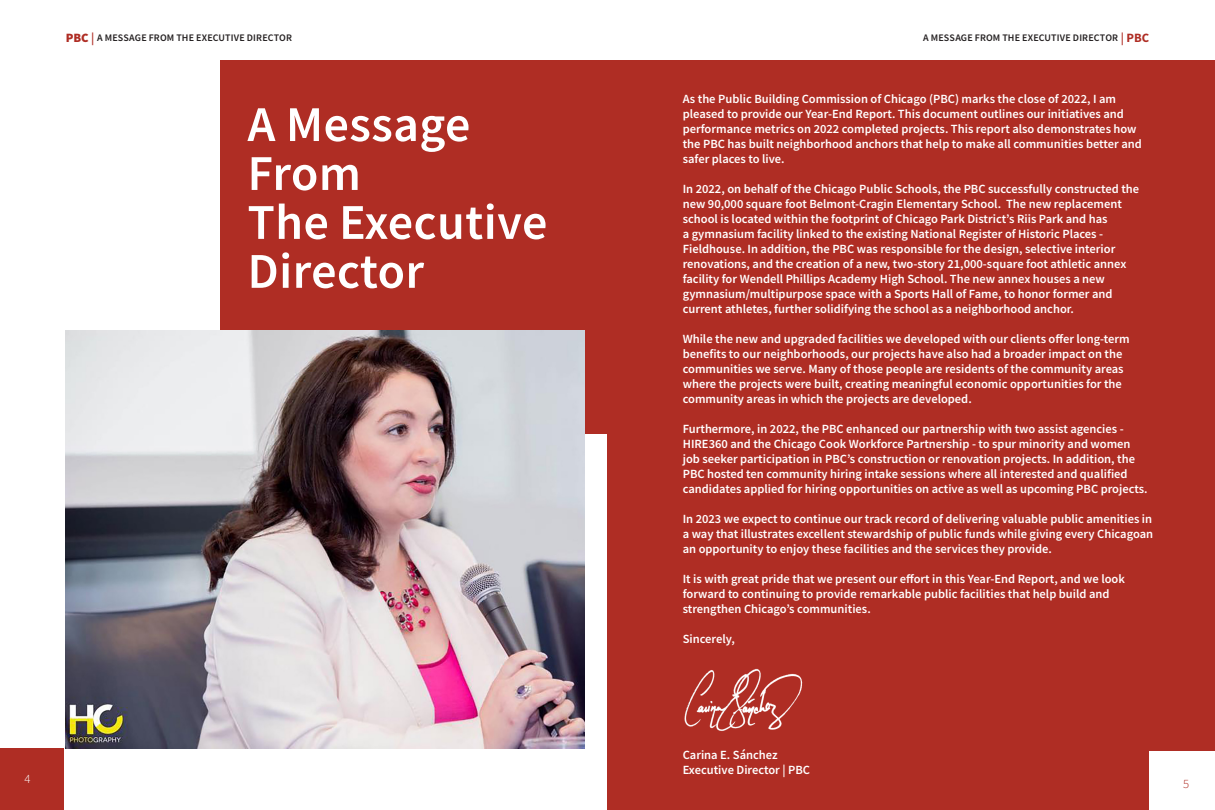
<style>
.page{position:relative;width:1215px;height:810px;background:#fff}
.page>*{position:absolute;margin:0;border:0;box-sizing:border-box;transform-origin:0 0}
.t1{font:50px/48.9px "Source Sans Variable";letter-spacing:.005em;color:#fff}
.t2{font:700 12.75px "Source Sans Pro";color:#af2d24}
.t3{font:300 12.75px "Source Sans Pro";color:#af2d24}
.t4{font:300 12.75px "Source Sans Pro";color:#fff}
.t5{font:600 12.5px/15px "Source Sans Pro";color:#fff}
.t6{font:600 10px "Source Sans Pro";letter-spacing:.015em;color:#231f20}
.s1{font-weight:900;font-size:12.75px;color:#af2d24}
.s2{font-size:12.75px;color:#af2d24}
.s3{font-weight:600}
</style>
<div class="page">
<div style="left:608px;top:61px;width:607px;height:749px;background:#af2d24"></div>
<div style="left:1149px;top:751px;width:66px;height:59px;background:#fff"></div>
<div style="left:0;top:748px;width:63px;height:62px;background:#af2d24"></div>
<div style="left:220px;top:61px;width:388px;height:373px;background:#af2d24"></div>
<img style="left:66px;top:331px;width:519px;height:417px">
<img style="left:684px;top:668px;width:119px;height:63px">
<p class="t6" style="left:66px;top:31px;width:228px"><span class="s1">PBC</span> <span class="s2">|</span> A MESSAGE FROM THE EXECUTIVE DIRECTOR</p>
<p class="t1" style="left:248px;top:100px;width:301px">A Message<br>From<br>The Executive<br>Director</p>
<p class="t4" style="left:24px;top:771px;width:8px">4</p>
<p class="t2" style="left:1121px;top:29px;width:30px"><span class="s3">|</span> PBC</p>
<p class="t6" style="left:923px;top:31px;width:196px">A MESSAGE FROM THE EXECUTIVE DIRECTOR</p>
<p class="t5" style="left:683px;top:91px;width:461px">As the Public Building Commission of Chicago (PBC) marks the close of 2022, I am pleased to provide our Year-End Report. This document outlines our initiatives and performance metrics on 2022 completed projects. This report also demonstrates how the PBC has built neighborhood anchors that help to make all communities better and safer places to live.</p>
<p class="t5" style="left:683px;top:181px;width:458px">In 2022, on behalf of the Chicago Public Schools, the PBC successfully constructed the new 90,000 square foot Belmont-Cragin Elementary School. The new replacement school is located within the footprint of Chicago Park District’s Riis Park and has<br>a gymnasium facility linked to the existing National Register of Historic Places - Fieldhouse. In addition, the PBC was responsible for the design, selective interior renovations, and the creation of a new, two-story 21,000-square foot athletic annex facility for Wendell Phillips Academy High School. The new annex houses a new gymnasium/multipurpose space with a Sports Hall of Fame, to honor former and current athletes, further solidifying the school as a neighborhood anchor.</p>
<p class="t5" style="left:683px;top:331px;width:449px">While the new and upgraded facilities we developed with our clients offer long-term benefits to our neighborhoods, our projects have also had a broader impact on the communities we serve. Many of those people are residents of the community areas where the projects were built, creating meaningful economic opportunities for the community areas in which the projects are developed.</p>
<p class="t5" style="left:683px;top:421px;width:466px">Furthermore, in 2022, the PBC enhanced our partnership with two assist agencies - HIRE360 and the Chicago Cook Workforce Partnership - to spur minority and women job seeker participation in PBC’s construction or renovation projects. In addition, the PBC hosted ten community hiring intake sessions where all interested and qualified candidates applied for hiring opportunities on active as well as upcoming PBC projects.</p>
<p class="t5" style="left:683px;top:511px;width:472px;text-align:justify">In 2023 we expect to continue our track record of delivering valuable public amenities in a way that illustrates excellent stewardship of public funds while giving every Chicagoan an opportunity to enjoy these facilities and the services they provide.</p>
<p class="t5" style="left:683px;top:571px;width:444px">It is with great pride that we present our effort in this Year-End Report, and we look forward to continuing to provide remarkable public facilities that help build and strengthen Chicago’s communities.</p>
<p class="t5" style="left:683px;top:631px;width:54px">Sincerely,</p>
<p class="t5" style="left:683px;top:747px;width:97px">Carina E. Sánchez</p>
<p class="t5" style="left:683px;top:762px;width:129px">Executive Director | PBC</p>
<p class="t3" style="left:1183px;top:776px;width:8px">5</p>
</div>
